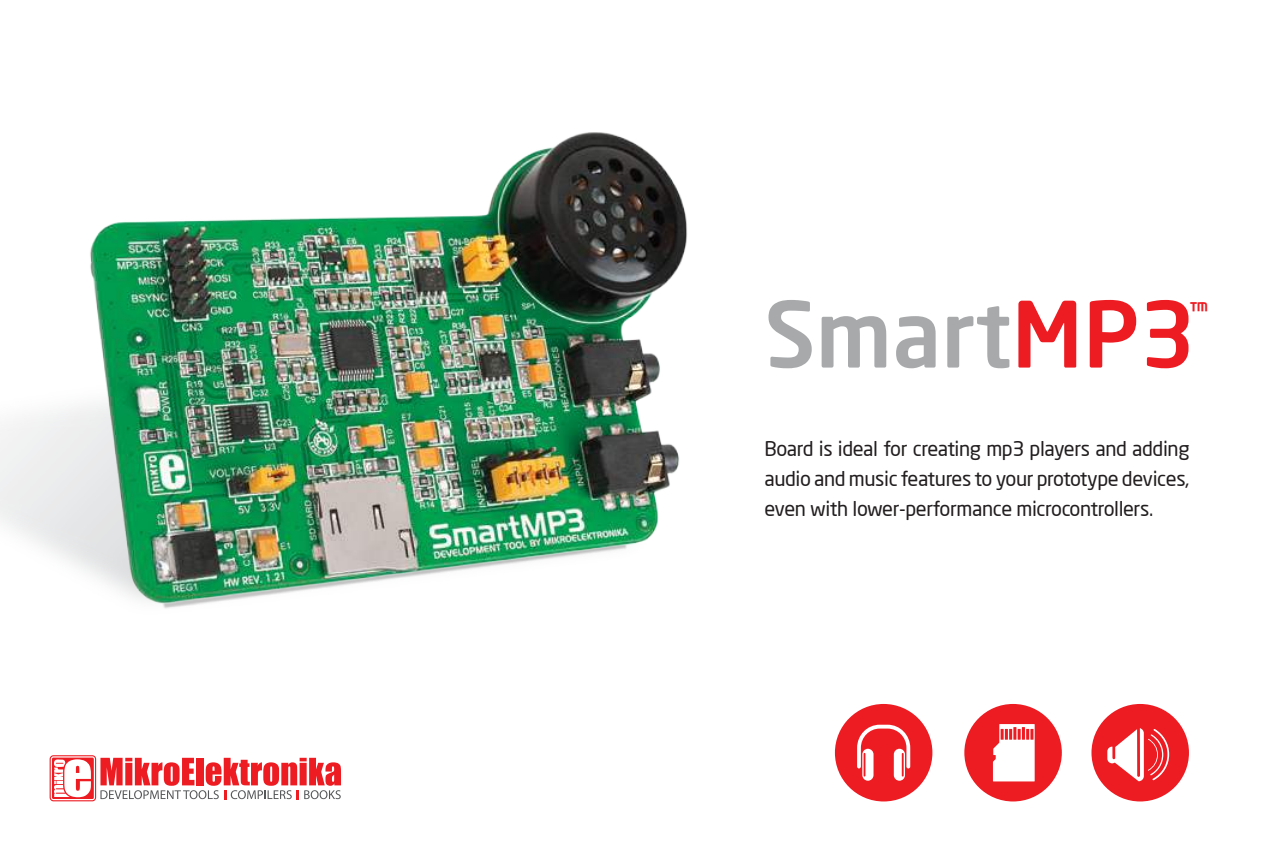
<style>
.page{position:relative;width:1276px;height:851px;background:#fff}
.page>*{position:absolute;margin:0;border:0;box-sizing:border-box;transform-origin:0 0}
.t1{font:500 90px "Neo Sans Pro";color:#a7a9ab}
.t2{font:500 22.5px "Neo Sans Pro";color:#ed1c23}
.t3{font:20px/30px "Neo Sans Pro";letter-spacing:-.02em;color:#221e1f;text-align:justify}
.s1{color:#ed1c23}
</style>
<div class="page">
<img style="left:5px;top:132px;width:683px;height:477px">
<div style="left:50px;top:755px;width:46px;height:46px;background:#f15257;border-radius:4px"></div>
<svg style="left:51px;top:756px;width:290px;height:44px"></svg>
<div style="left:835px;top:703px;width:97px;height:98px;background:#ed1c23;border-radius:50%"></div>
<div style="left:862px;top:748px;width:11px;height:32px;background:#fff;border-radius:6px"></div>
<div style="left:894px;top:748px;width:11px;height:32px;background:#fff;border-radius:6px"></div>
<svg style="left:857px;top:724px;width:53px;height:52px"></svg>
<div style="left:1091px;top:703px;width:98px;height:98px;background:#ed1c23;border-radius:50%"></div>
<svg style="left:1107px;top:728px;width:62px;height:53px"></svg>
<div style="left:964px;top:703px;width:98px;height:98px;background:#ed1c23;border-radius:50%"></div>
<svg style="left:993px;top:724px;width:41px;height:57px;background:#fbd5d6"></svg>
<h1 class="t1" style="left:764px;top:298px;width:433px">Smart<span class="s1">MP3</span></h1>
<p class="t2" style="left:1189px;top:301px;width:20px">™</p>
<p class="t3" style="left:764px;top:435px;width:426px">Board is ideal for creating mp3 players and adding audio and music features to your prototype devices, even with lower-performance microcontrollers.</p>
</div>
